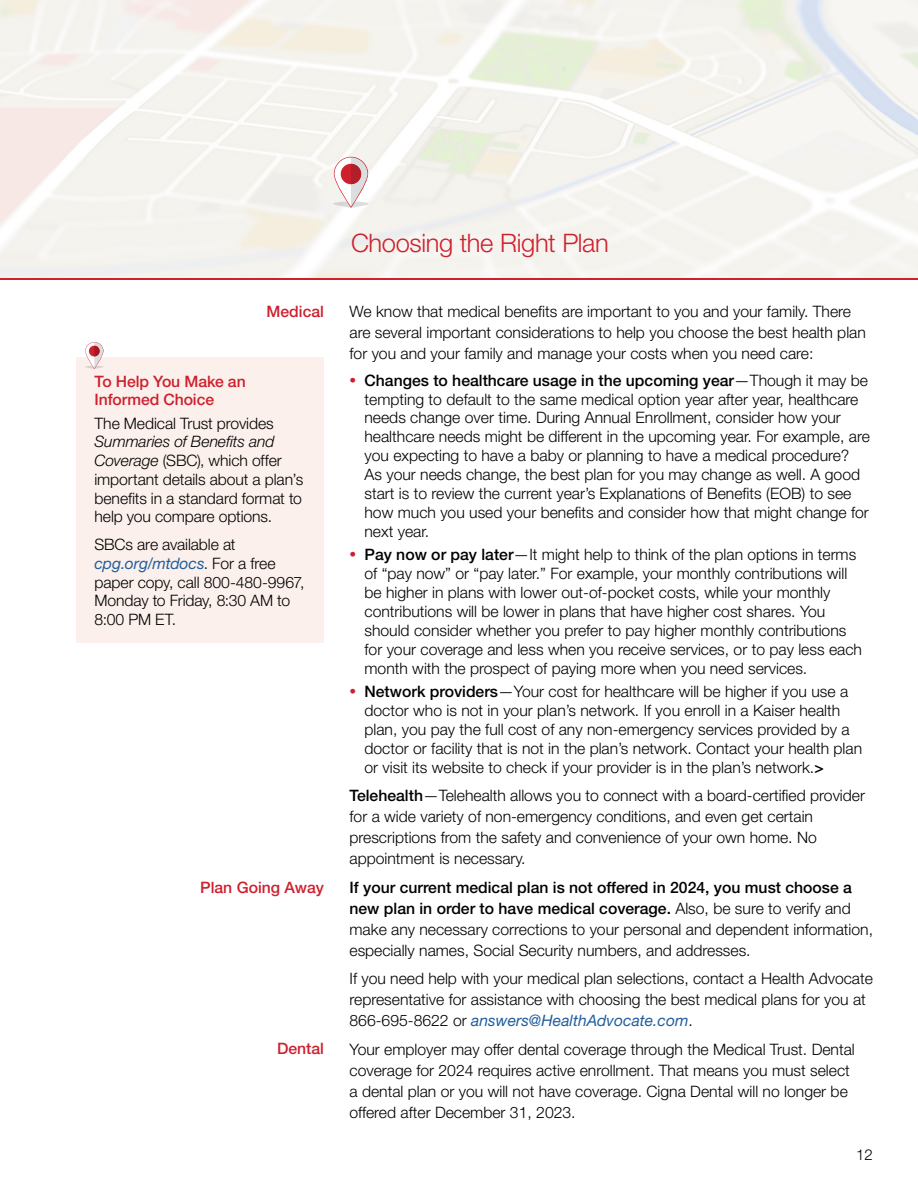
<style>
.page{position:relative;width:918px;height:1188px;background:#fff}
.page>*{position:absolute;margin:0;border:0;box-sizing:border-box;transform-origin:0 0}
.t1{font:300 25.5px "Helvetica Neue LT Std";letter-spacing:-.015em;color:#ce202f}
.t2{font:300 15.75px/18.9px "Helvetica Neue LT Std";color:#000}
.t3{font:500 15.75px/18.8px "Helvetica Neue LT Std";color:#ce202f}
.t4{font:300 15px "Helvetica Neue LT Std";color:#000}
.s1{font-style:italic}
.s2{font-weight:400;font-style:italic;color:#215e9e}
.s3{font-size:13.5px;color:#ce202f}
.s4{font-weight:500}
</style>
<div class="page">
<hr style="left:0;top:278px;width:918px;height:2px;background:#ce202f">
<svg style="left:333px;top:157px;width:36px;height:51px"></svg>
<div style="left:76px;top:357px;width:248px;height:286px;background:#fbf0eb"></div>
<hr style="left:85px;top:366px;width:19px;height:3px;background:#9d9fa2;border-radius:50%">
<svg style="left:85px;top:342px;width:18px;height:27px"></svg>
<p class="t3" style="left:267px;top:302px;width:59px">Medical</p>
<p class="t3" style="left:94px;top:372px;width:153px">To Help You Make an<br>Informed Choice</p>
<p class="t2" style="left:94px;top:413px;width:181px">The Medical Trust provides</p>
<p class="t2" style="left:94px;top:432px;width:210px"><span class="s1">Summaries of Benefits and<br>Coverage</span> (SBC), which offer important details about a plan’s benefits in a standard format to help you compare options.</p>
<p class="t2" style="left:94px;top:535px;width:211px">SBCs are available at <span class="s2">cpg.org/mtdocs</span>. For a free paper copy, call 800-480-9967,<br>Monday to Friday, 8:30 AM to<br>8:00 PM ET.</p>
<p class="t3" style="left:200px;top:878px;width:125px">Plan Going Away</p>
<p class="t3" style="left:277px;top:1038px;width:48px">Dental</p>
<h1 class="t1" style="left:351px;top:228px;width:259px">Choosing the Right Plan</h1>
<p class="t2" style="left:350px;top:301px;width:518px;line-height:21px">We know that medical benefits are important to you and your family. There are several important considerations to help you choose the best health plan for you and your family and manage your costs when you need care:</p>
<p class="t2" style="left:364px;top:370px;width:507px;text-indent:-15px"><span class="s3">•</span> <span class="s4">Changes to healthcare usage in the upcoming year</span>—Though it may be tempting to default to the same medical option year after year, healthcare needs change over time. During Annual Enrollment, consider how your healthcare needs might be different in the upcoming year. For example, are you expecting to have a baby or planning to have a medical procedure?<br>As your needs change, the best plan for you may change as well. A good start is to review the current year’s Explanations of Benefits (EOB) to see how much you used your benefits and consider how that might change for next year.</p>
<p class="t2" style="left:364px;top:545px;width:499px;text-indent:-15px"><span class="s3">•</span> <span class="s4">Pay now or pay later</span>—It might help to think of the plan options in terms of “pay now” or “pay later. ” For example, your monthly contributions will be higher in plans with lower out-of-pocket costs, while your monthly contributions will be lower in plans that have higher cost shares. You should consider whether you prefer to pay higher monthly contributions for your coverage and less when you receive services, or to pay less each month with the prospect of paying more when you need services.</p>
<p class="t2" style="left:364px;top:682px;width:499px;text-indent:-15px"><span class="s3">•</span> <span class="s4">Network providers</span>—Your cost for healthcare will be higher if you use a doctor who is not in your plan’s network. If you enroll in a Kaiser health plan, you pay the full cost of any non-emergency services provided by a doctor or facility that is not in the plan’s network. Contact your health plan or visit its website to check if your provider is in the plan’s network. <span class="s4">&gt;</span></p>
<p class="t2" style="left:350px;top:785px;width:517px;line-height:21px"><span class="s4">Telehealth</span>—Telehealth allows you to connect with a board-certified provider for a wide variety of non-emergency conditions, and even get certain prescriptions from the safety and convenience of your own home. No appointment is necessary.</p>
<p class="t2" style="left:350px;top:876px;width:525px;line-height:21px"><span class="s4">If your current medical plan is not offered in 2024, you must choose a new plan in order to have medical coverage.</span> Also, be sure to verify and make any necessary corrections to your personal and dependent information, especially names, Social Security numbers, and addresses.</p>
<p class="t2" style="left:350px;top:968px;width:525px;line-height:21px">If you need help with your medical plan selections, contact a Health Advocate representative for assistance with choosing the best medical plans for you at<br>866-695-8622 or <span class="s2">answers@HealthAdvocate.com</span>.</p>
<p class="t2" style="left:350px;top:1038px;width:507px;line-height:21px">Your employer may offer dental coverage through the Medical Trust. Dental coverage for 2024 requires active enrollment. That means you must select a dental plan or you will not have coverage. Cigna Dental will no longer be offered after December 31, 2023.</p>
<p class="t4" style="left:856px;top:1146px;width:18px">12</p>
</div>
